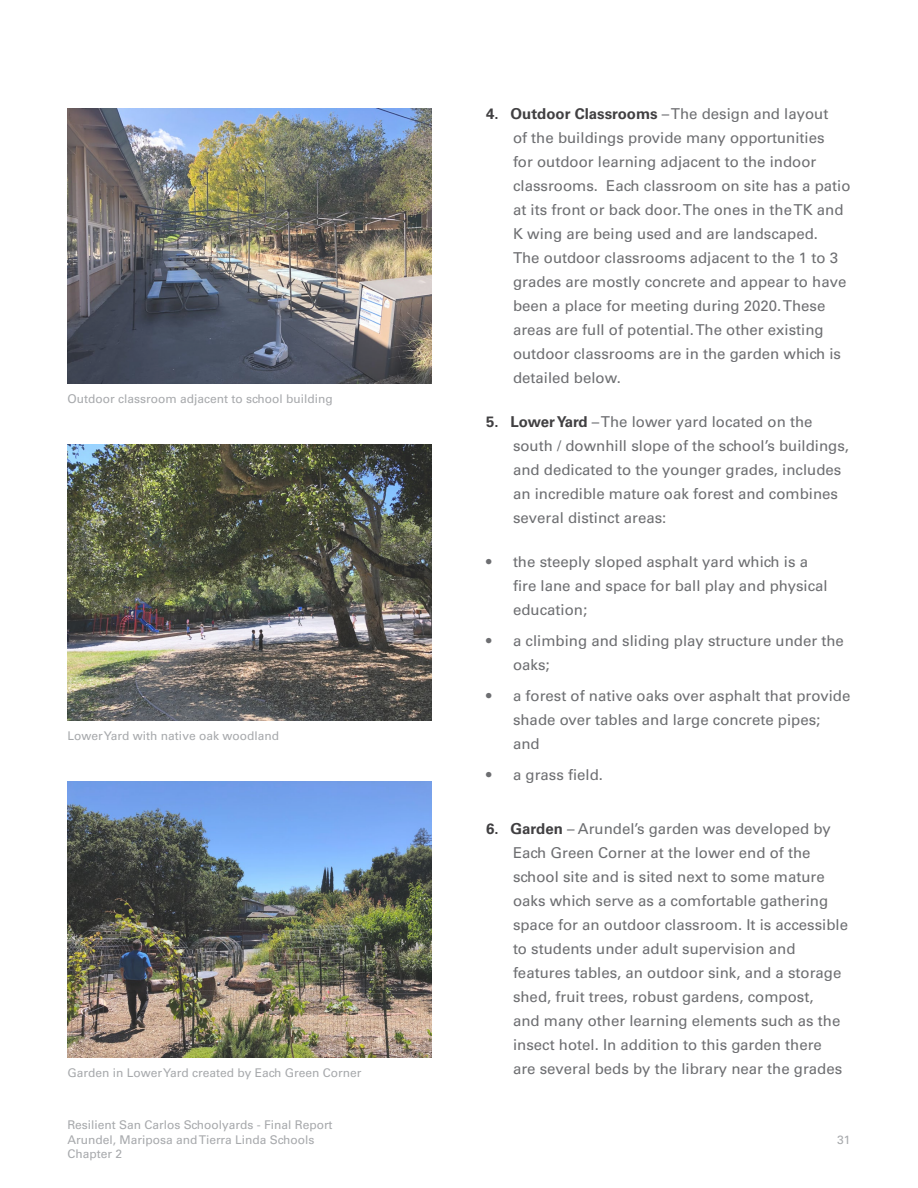
<style>
.page{position:relative;width:918px;height:1188px;background:#fff}
.page>*{position:absolute;margin:0;border:0;box-sizing:border-box;transform-origin:0 0}
.t1{font:15px/24px "Univers LT Std";color:#6d6e71}
.t2{font:700 15px "Univers LT Pro 65";color:#414042}
.t3{font:12px/14.4px "Univers LT Std";color:#a7a9ac}
.s1{font-family:"Univers LT Std";font-weight:400;color:#6d6e71}
.s2{font-family:"Univers LT Pro 65";font-weight:700;color:#414042}
</style>
<div class="page">
<img style="left:68px;top:782px;width:364px;height:275px">
<img style="left:68px;top:445px;width:364px;height:275px">
<img style="left:68px;top:108px;width:364px;height:275px">
<p class="t3" style="left:68px;top:392px;width:267px">Outdoor classroom adjacent to school building</p>
<p class="t3" style="left:68px;top:728px;width:213px">Lower Yard with native oak woodland</p>
<p class="t3" style="left:68px;top:1065px;width:296px">Garden in Lower Yard created by Each Green Corner</p>
<p class="t3" style="left:68px;top:1118px;width:266px">Resilient San Carlos Schoolyards - Final Report<br>Arundel, Mariposa and Tierra Linda Schools</p>
<p class="t3" style="left:68px;top:1146px;width:56px">Chapter 2</p>
<p class="t2" style="left:486px;top:103px;width:344px">4. Outdoor Classrooms <span class="s1">– The design and layout</span></p>
<p class="t1" style="left:513px;top:126px;width:339px">of the buildings provide many opportunities<br>for outdoor learning adjacent to the indoor classrooms. Each classroom on site has a patio at its front or back door. The ones in the TK and K wing are being used and are landscaped.<br>The outdoor classrooms adjacent to the 1 to 3 grades are mostly concrete and appear to have been a place for meeting during 2020. These areas are full of potential. The other existing outdoor classrooms are in the garden which is detailed below.</p>
<p class="t1" style="left:513px;top:410px;width:338px;text-indent:-27px"><span class="s2">5. Lower Yard</span> – The lower yard located on the south / downhill slope of the school’s buildings, and dedicated to the younger grades, includes an incredible mature oak forest and combines several distinct areas:</p>
<p class="t1" style="left:513px;top:550px;width:316px;text-indent:-27px">• the steeply sloped asphalt yard which is a fire lane and space for ball play and physical education;</p>
<p class="t1" style="left:513px;top:629px;width:332px;text-indent:-27px">• a climbing and sliding play structure under the oaks;</p>
<p class="t1" style="left:513px;top:684px;width:339px;text-indent:-27px">• a forest of native oaks over asphalt that provide shade over tables and large concrete pipes; and</p>
<p class="t1" style="left:486px;top:762px;width:119px">• a grass field.</p>
<p class="t1" style="left:513px;top:817px;width:337px;text-indent:-27px"><span class="s2">6. Garden</span> – Arundel’s garden was developed by Each Green Corner at the lower end of the school site and is sited next to some mature oaks which serve as a comfortable gathering space for an outdoor classroom. It is accessible to students under adult supervision and features tables, an outdoor sink, and a storage shed, fruit trees, robust gardens, compost,<br>and many other learning elements such as the insect hotel. In addition to this garden there are several beds by the library near the grades</p>
<p class="t3" style="left:837px;top:1132px;width:15px">31</p>
</div>
